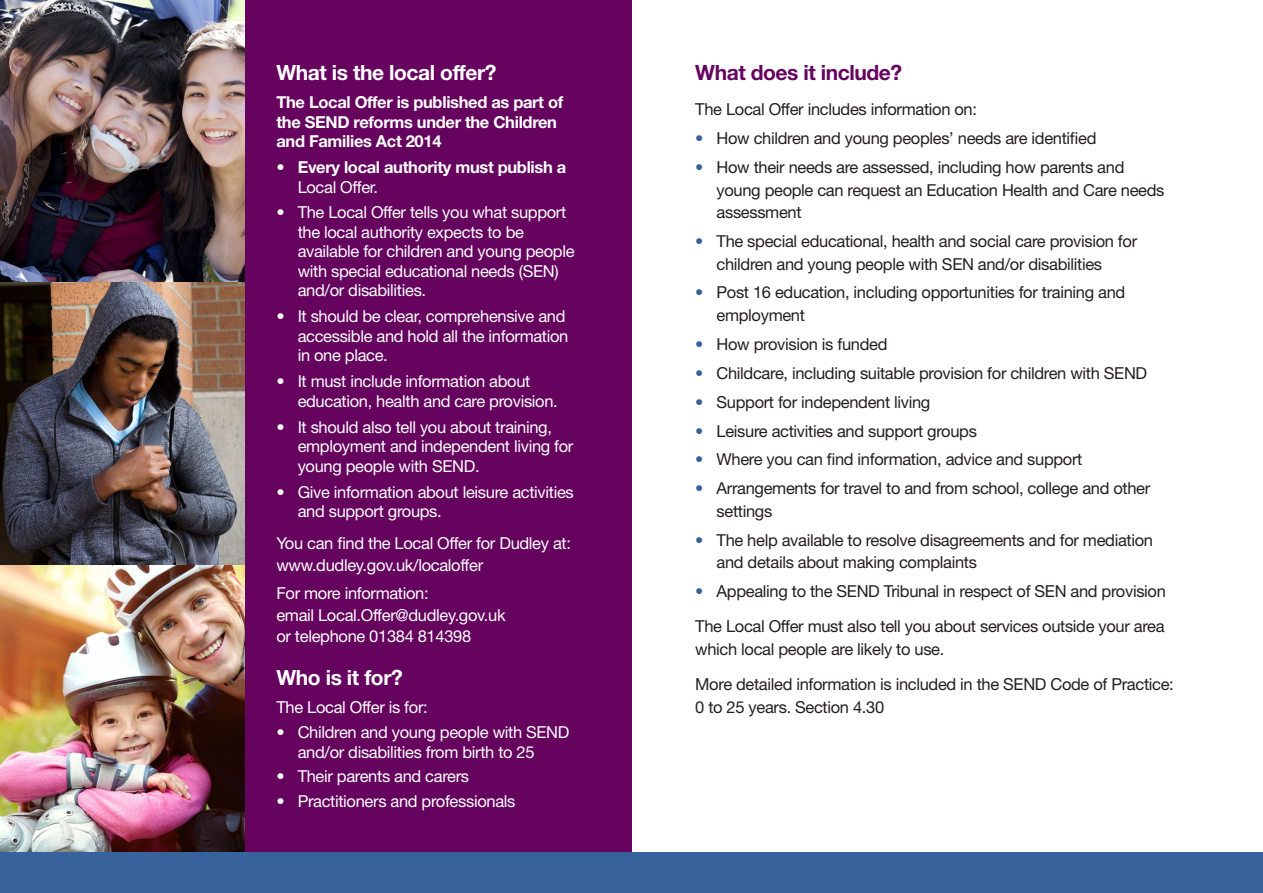
<style>
.page{position:relative;width:1263px;height:893px;background:#fff}
.page>*{position:absolute;margin:0;border:0;box-sizing:border-box;transform-origin:0 0}
.t1{font:700 21px "Helvetica Neue";letter-spacing:-.02em;color:#fff}
.t2{font:700 21px "Helvetica Neue";letter-spacing:-.02em;color:#65035f}
.t3{font:16.5px/22.5px "Helvetica Neue";letter-spacing:-.02em;color:#231f20}
.t4{font:16.5px/19.5px "Helvetica Neue";letter-spacing:-.02em;color:#fff}
.t5{font:700 16.5px/19.5px "Helvetica Neue";letter-spacing:-.02em;color:#fff}
.s1{font-weight:400}
.s2{color:#38629c}
</style>
<div class="page">
<div style="left:0;top:0;width:631px;height:893px;background:#65035f"></div>
<img style="left:0;top:0;width:244px;height:852px">
<div style="left:0;top:852px;width:1263px;height:41px;background:#38629c"></div>
<p class="t1" style="left:276px;top:60px;width:222px">What is the local offer?</p>
<p class="t5" style="left:276px;top:92px;width:288px">The Local Offer is published as part of the SEND reforms under the Children and Families Act 2014</p>
<p class="t5" style="left:298px;top:157px;width:270px;text-indent:-21px">• Every local authority must publish a<br><span class="s1">Local Offer.</span></p>
<p class="t4" style="left:298px;top:203px;width:278px;text-indent:-21px">• The Local Offer tells you what support the local authority expects to be available for children and young people with special educational needs (SEN) and/or disabilities.</p>
<p class="t4" style="left:298px;top:306px;width:272px;text-indent:-21px">• It should be clear, comprehensive and accessible and hold all the information in one place.</p>
<p class="t4" style="left:298px;top:371px;width:262px;text-indent:-21px">• It must include information about education, health and care provision.</p>
<p class="t4" style="left:298px;top:417px;width:277px;text-indent:-21px">• It should also tell you about training, employment and independent living for young people with SEND.</p>
<p class="t4" style="left:298px;top:482px;width:278px;text-indent:-21px">• Give information about leisure activities and support groups.</p>
<p class="t4" style="left:276px;top:533px;width:296px">You can find the Local Offer for Dudley at:</p>
<p class="t4" style="left:276px;top:555px;width:208px">www.dudley.gov.uk/localoffer</p>
<p class="t4" style="left:276px;top:583px;width:154px">For more information:</p>
<p class="t4" style="left:276px;top:605px;width:231px">email Local.Offer@dudley.gov.uk</p>
<p class="t4" style="left:276px;top:626px;width:196px">or telephone 01384 814398</p>
<p class="t1" style="left:276px;top:665px;width:128px">Who is it for?</p>
<p class="t4" style="left:276px;top:697px;width:153px">The Local Offer is for:</p>
<p class="t4" style="left:298px;top:722px;width:273px;text-indent:-21px">• Children and young people with SEND and/or disabilities from birth to 25</p>
<p class="t4" style="left:276px;top:767px;width:194px">• Their parents and carers</p>
<p class="t4" style="left:276px;top:791px;width:241px">• Practitioners and professionals</p>
<p class="t2" style="left:695px;top:60px;width:208px">What does it include?</p>
<p class="t3" style="left:695px;top:98px;width:283px">The Local Offer includes information on:</p>
<p class="t3" style="left:695px;top:127px;width:403px"><span class="s2">•</span> How children and young peoples’ needs are identified</p>
<p class="t3" style="left:716px;top:156px;width:449px;text-indent:-21px"><span class="s2">•</span> How their needs are assessed, including how parents and young people can request an Education Health and Care needs assessment</p>
<p class="t3" style="left:716px;top:230px;width:422px;text-indent:-21px"><span class="s2">•</span> The special educational, health and social care provision for children and young people with SEN and/or disabilities</p>
<p class="t3" style="left:716px;top:281px;width:410px;text-indent:-21px"><span class="s2">•</span> Post 16 education, including opportunities for training and employment</p>
<p class="t3" style="left:695px;top:332px;width:194px"><span class="s2">•</span> How provision is funded</p>
<p class="t3" style="left:695px;top:361px;width:453px"><span class="s2">•</span> Childcare, including suitable provision for children with SEND</p>
<p class="t3" style="left:695px;top:390px;width:237px"><span class="s2">•</span> Support for independent living</p>
<p class="t3" style="left:695px;top:419px;width:283px"><span class="s2">•</span> Leisure activities and support groups</p>
<p class="t3" style="left:695px;top:448px;width:389px"><span class="s2">•</span> Where you can find information, advice and support</p>
<p class="t3" style="left:716px;top:477px;width:435px;text-indent:-21px"><span class="s2">•</span> Arrangements for travel to and from school, college and other settings</p>
<p class="t3" style="left:716px;top:528px;width:438px;text-indent:-21px"><span class="s2">•</span> The help available to resolve disagreements and for mediation and details about making complaints</p>
<p class="t3" style="left:695px;top:580px;width:472px"><span class="s2">•</span> Appealing to the SEND Tribunal in respect of SEN and provision</p>
<p class="t3" style="left:695px;top:615px;width:471px">The Local Offer must also tell you about services outside your area which local people are likely to use.</p>
<p class="t3" style="left:695px;top:673px;width:480px">More detailed information is included in the SEND Code of Practice:<br>0 to 25 years. Section 4.30</p>
</div>
